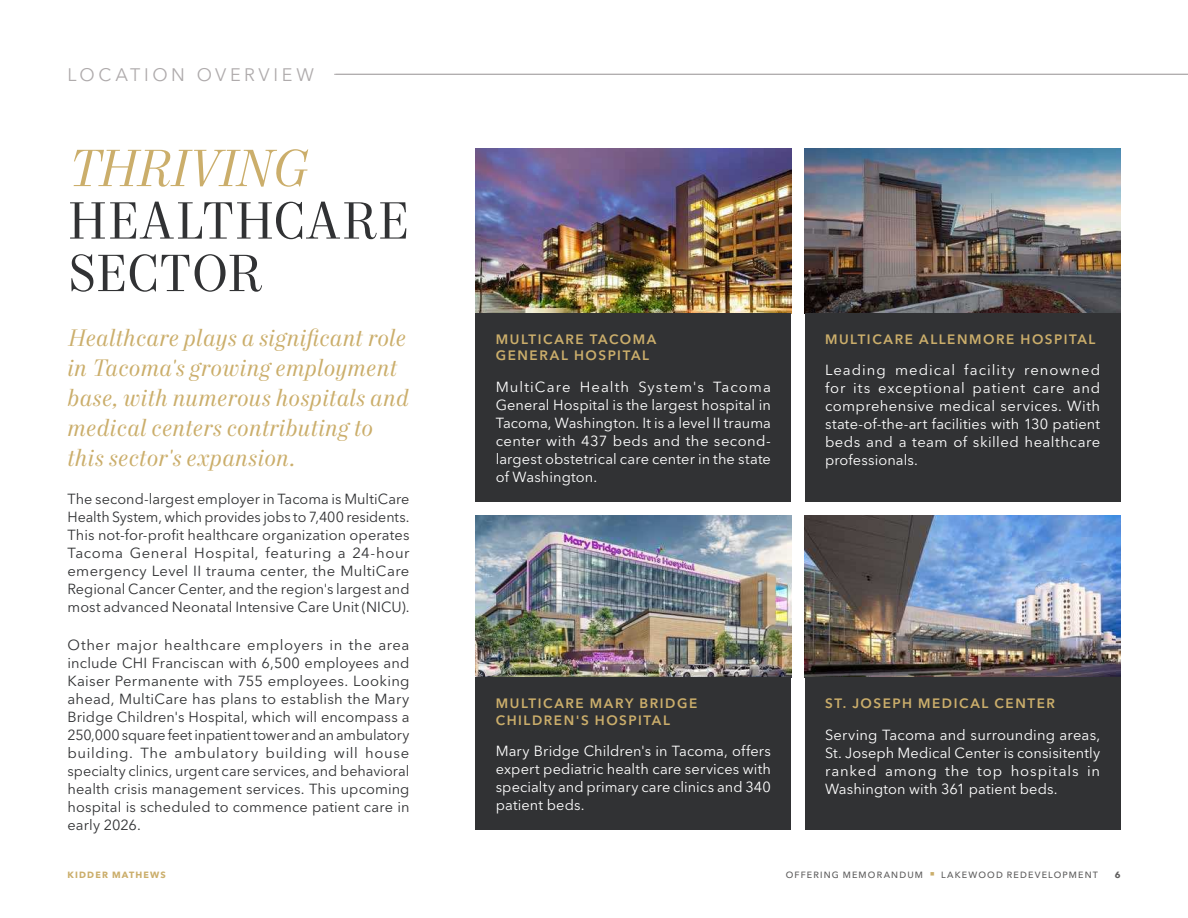
<style>
.page{position:relative;width:1188px;height:918px;background:#fff}
.page>*{position:absolute;margin:0;border:0;box-sizing:border-box;transform-origin:0 0}
.Headline_-_Level_1_-_Charcoal_2023{font:52.5px/52.5px "Mort Modern 08";letter-spacing:-.005em;color:#313234}
.Callout_Text_-_Italics_-_Gold_2023{font:italic 24px/30px "Mort Modern 08";letter-spacing:.01em;color:#cbae6b}
.Section_Identifier_-_Sterling_2023{font:18px "Avenir Next LT Pro";letter-spacing:.2em;color:#afabac}
.Body_Copy_-_Charcoal_2023{font:14.55px/18px "Avenir Next LT Pro";letter-spacing:.005em;color:#313234;text-align:justify}
.Body_Copy_-_White_2023{font:14.55px/18px "Avenir Next LT Pro";letter-spacing:.01em;color:#fff;text-align:justify}
.Subhead_-_Level_1_-_Gold_2023{font:600 13.5px/16.5px "Avenir Next LT Pro";letter-spacing:.115em;color:#cbae6b}
.t1{font:500 9px "Avenir Next LT Pro";letter-spacing:.13em;color:#5e5d5d}
.t2{font:700 9px "Avenir Next LT Pro";letter-spacing:.13em;color:#cbae6b}
.t3{font:700 9px "Avenir Next LT Pro";color:#5e5d5d}
.s1{font-style:italic;color:#cbae6b}
</style>
<div class="page">
<img style="left:476px;top:149px;width:315px;height:164px">
<div style="left:476px;top:313px;width:315px;height:189px;background:#313234"></div>
<img style="left:805px;top:149px;width:315px;height:164px">
<div style="left:805px;top:313px;width:315px;height:189px;background:#313234"></div>
<img style="left:476px;top:516px;width:315px;height:162px">
<div style="left:476px;top:678px;width:315px;height:152px;background:#313234"></div>
<img style="left:805px;top:516px;width:315px;height:162px">
<div style="left:805px;top:678px;width:315px;height:152px;background:#313234"></div>
<hr style="left:334px;top:74px;width:854px;height:1px;background:#afabac">
<p class="Section_Identifier_-_Sterling_2023" style="left:68px;top:64px;width:248px">LOCATION OVERVIEW</p>
<p class="Headline_-_Level_1_-_Charcoal_2023" style="left:68px;top:145px;width:343px"><span class="s1">THRIVING<br></span>HEALTHCARE<br>SECTOR</p>
<p class="Callout_Text_-_Italics_-_Gold_2023" style="left:68px;top:324px;width:343px">Healthcare plays a significant role in Tacoma's growing employment base, with numerous hospitals and medical centers contributing to this sector's expansion.</p>
<p class="Body_Copy_-_Charcoal_2023" style="left:68px;top:490px;width:344px">The second-largest employer in Tacoma is MultiCare Health System, which provides jobs to 7,400 residents.<br>This not-for-profit healthcare organization operates Tacoma General Hospital, featuring a 24-hour emergency Level II trauma center, the MultiCare Regional Cancer Center, and the region's largest and most advanced Neonatal Intensive Care Unit (NICU).</p>
<p class="Body_Copy_-_Charcoal_2023" style="left:68px;top:636px;width:344px">Other major healthcare employers in the area include CHI Franciscan with 6,500 employees and Kaiser Permanente with 755 employees. Looking ahead, MultiCare has plans to establish the Mary Bridge Children's Hospital, which will encompass a 250,000 square feet inpatient tower and an ambulatory building. The ambulatory building will house specialty clinics, urgent care services, and behavioral health crisis management services. This upcoming hospital is scheduled to commence patient care in early 2026.</p>
<p class="Subhead_-_Level_1_-_Gold_2023" style="left:496px;top:331px;width:162px">MULTICARE TACOMA<br>GENERAL HOSPITAL</p>
<p class="Body_Copy_-_White_2023" style="left:496px;top:378px;width:277px">MultiCare Health System's Tacoma General Hospital is the largest hospital in Tacoma, Washington. It is a level II trauma center with 437 beds and the second&shy;largest obstetrical care center in the state of Washington.</p>
<p class="Subhead_-_Level_1_-_Gold_2023" style="left:825px;top:331px;width:272px">MULTICARE ALLENMORE HOSPITAL</p>
<p class="Body_Copy_-_White_2023" style="left:825px;top:361px;width:277px">Leading medical facility renowned for its exceptional patient care and comprehensive medical services. With state-of-the-art facilities with 130 patient beds and a team of skilled healthcare professionals.</p>
<p class="Subhead_-_Level_1_-_Gold_2023" style="left:496px;top:695px;width:203px">MULTICARE MARY BRIDGE<br>CHILDREN'S HOSPITAL</p>
<p class="Body_Copy_-_White_2023" style="left:496px;top:742px;width:277px">Mary Bridge Children's in Tacoma, offers expert pediatric health care services with specialty and primary care clinics and 340 patient beds.</p>
<p class="Subhead_-_Level_1_-_Gold_2023" style="left:825px;top:695px;width:231px">ST. JOSEPH MEDICAL CENTER</p>
<p class="Body_Copy_-_White_2023" style="left:825px;top:725px;width:277px">Serving Tacoma and surrounding areas, St. Joseph Medical Center is consisitently ranked among the top hospitals in Washington with 361 patient beds.</p>
<p class="t2" style="left:68px;top:869px;width:100px">KIDDER MATHEWS</p>
<p class="t1" style="left:786px;top:869px;width:314px">OFFERING MEMORANDUM <sup>■</sup> LAKEWOOD REDEVELOPMENT</p>
<p class="t3" style="left:1115px;top:869px;width:7px">6</p>
</div>
